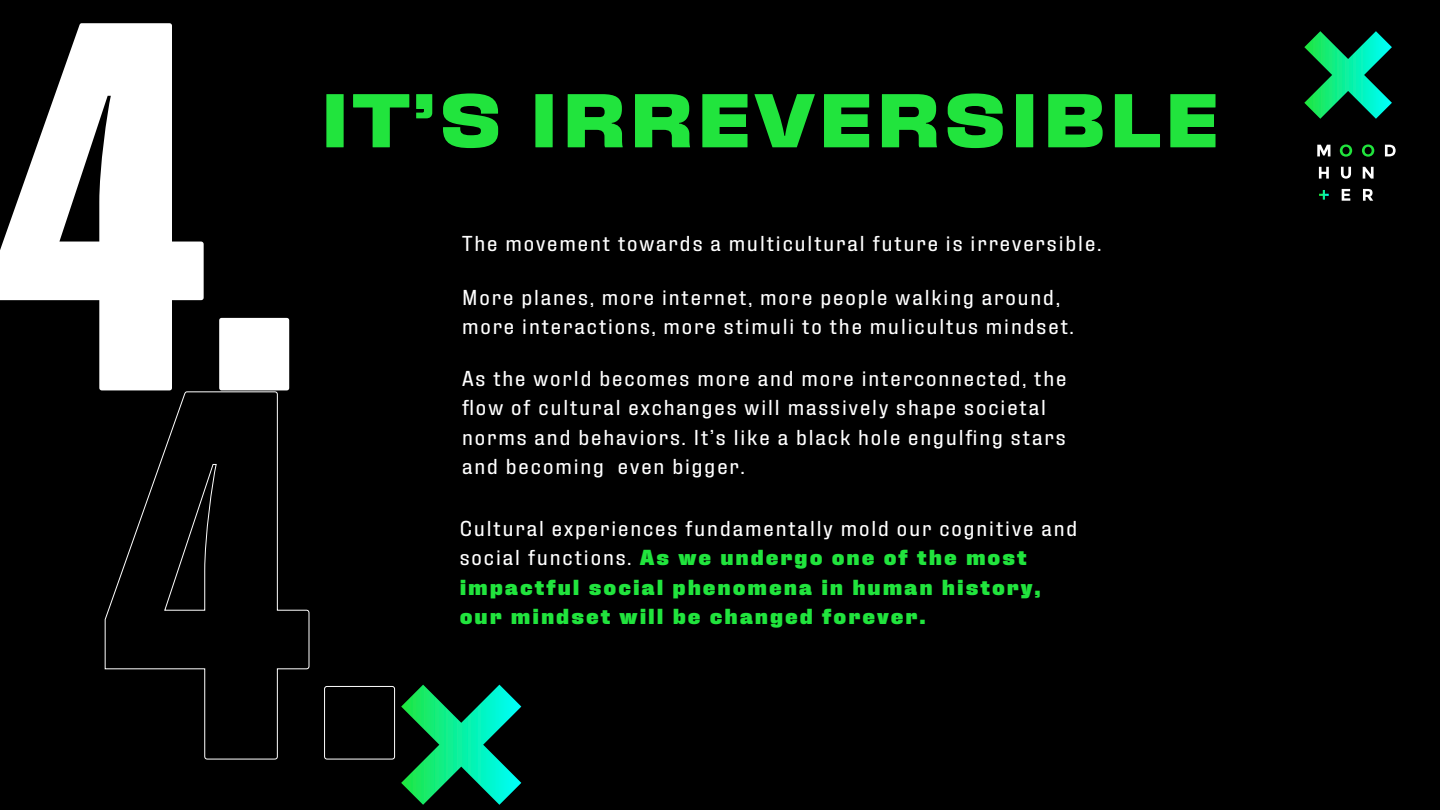
<style>
.page{position:relative;width:1440px;height:810px;background:#000}
.page>*{position:absolute;margin:0;border:0;box-sizing:border-box;transform-origin:0 0}
.t1{font:700 condensed 518.7px "Fixture";color:#fff}
.t2{font:800 expanded 75px "Fixture";letter-spacing:.03em;color:#21e43d}
.t3{font:21.45px/29.6px "Fixture";letter-spacing:.09em;color:#fff}
.t4{font:900 21.45px/29.6px "Fixture";letter-spacing:.09em;color:#21e43d}
.s1{font-weight:400;color:#fff}
</style>
<div class="page">
<svg style="left:1304px;top:31px;width:88px;height:88px"></svg>
<svg style="left:401px;top:685px;width:120px;height:120px"></svg>
<svg style="left:104px;top:391px;width:206px;height:369px"></svg>
<div style="left:324px;top:686px;width:71px;height:73px;border:1px solid #fff;border-radius:3px"></div>
<svg style="left:1317px;top:145px;width:13px;height:11px"></svg>
<svg style="left:1340px;top:144px;width:12px;height:13px"></svg>
<svg style="left:1362px;top:144px;width:12px;height:13px"></svg>
<svg style="left:1385px;top:145px;width:11px;height:11px"></svg>
<svg style="left:1319px;top:167px;width:10px;height:12px"></svg>
<svg style="left:1341px;top:167px;width:10px;height:12px"></svg>
<svg style="left:1363px;top:167px;width:11px;height:12px"></svg>
<svg style="left:1342px;top:189px;width:8px;height:12px"></svg>
<svg style="left:1363px;top:189px;width:10px;height:12px"></svg>
<svg style="left:1319px;top:190px;width:10px;height:10px"></svg>
<h1 class="t1" style="left:-5px;top:-118px;width:312px">4.</h1>
<h2 class="t2" style="left:320px;top:71px;width:901px">IT’S IRREVERSIBLE</h2>
<p class="t3" style="left:462px;top:228px;width:641px">The movement towards a multicultural future is irreversible.</p>
<p class="t3" style="left:462px;top:282px;width:613px">More planes, more internet, more people walking around, more interactions, more stimuli to the mulicultus mindset.</p>
<p class="t3" style="left:462px;top:363px;width:606px">As the world becomes more and more interconnected, the flow of cultural exchanges will massively shape societal norms and behaviors. It’s like a black hole engulfing stars and becoming even bigger.</p>
<p class="t4" style="left:460px;top:514px;width:619px"><span class="s1">Cultural experiences fundamentally mold our cognitive and social functions.</span> As we undergo one of the most impactful social phenomena in human history, our mindset will be changed forever.</p>
</div>
